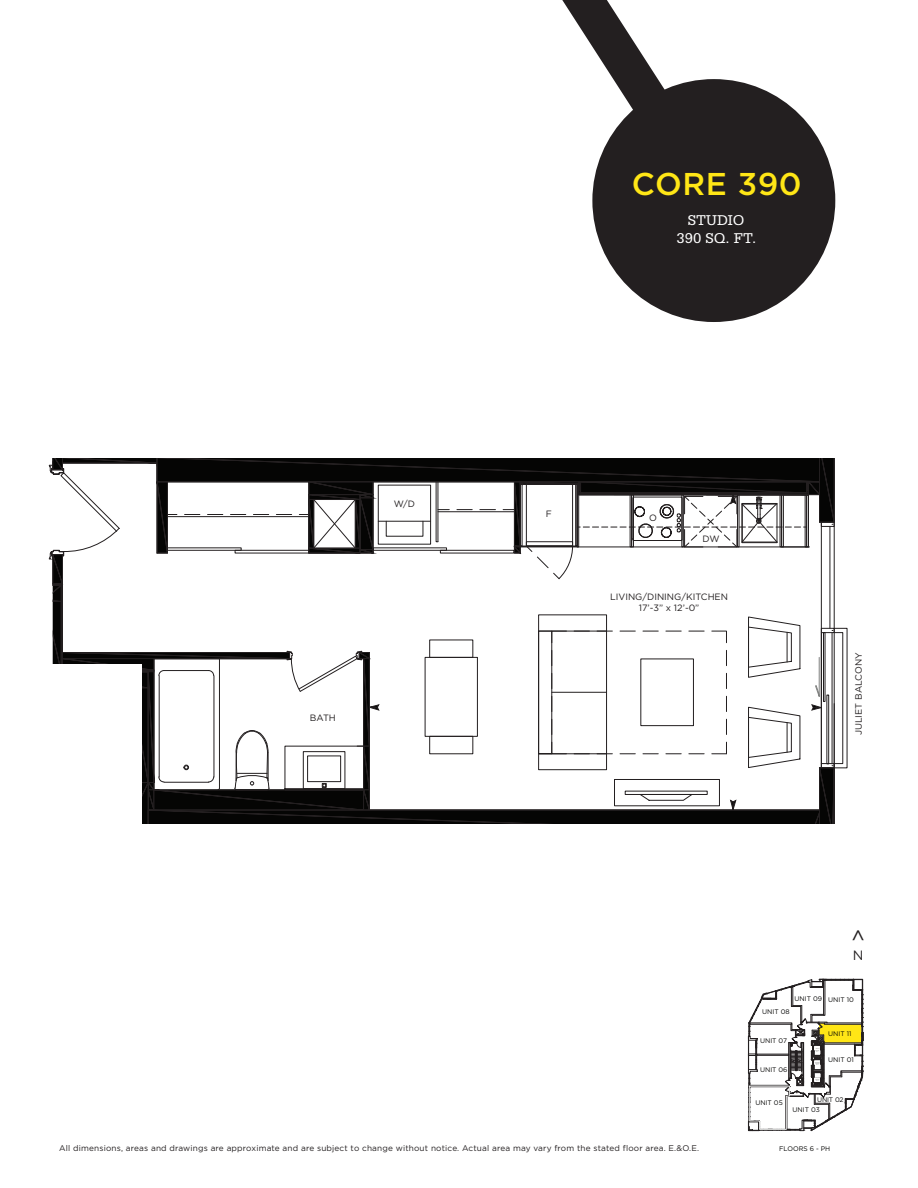
<style>
.page{position:relative;width:918px;height:1188px;background:#fff}
.page>*{position:absolute;margin:0;border:0;box-sizing:border-box;transform-origin:0 0}
.t1{font:500 31.5px "Gotham";letter-spacing:.02em;color:#ffe616}
.t2{font:21px "Gotham";color:#231f20}
.t3{font:15px/18px "Serifa";color:#fff;text-align:center}
.t4{font:13.5px "Gotham";color:#231f20}
.t5{font:9.15px/10.9px "Gotham";color:#231f20;text-align:center}
.t6{font:8.25px "Gotham";letter-spacing:.02em;color:#231f20}
.t7{font:6.6px/9.6px "Gotham";color:#050504}
</style>
<div class="page">
<svg style="left:748px;top:979px;width:116px;height:152px"></svg>
<div style="left:834px;top:632px;width:9px;height:132px;border:1px solid #231f20"></div>
<svg style="left:48px;top:458px;width:787px;height:366px"></svg>
<svg style="left:603px;top:90px;width:232px;height:232px;fill:#231f20"></svg>
<svg style="left:562px;top:0;width:204px;height:252px"></svg>
<div style="left:45px;top:664px;width:97px;height:202px;background:#fff"></div>
<h1 class="t1" style="left:632px;top:165px;width:171px">CORE 390</h1>
<p class="t5" style="left:394px;top:498px;width:23px">W/D</p>
<p class="t5" style="left:310px;top:713px;width:27px">BATH</p>
<h3 class="t3" style="left:676px;top:211px;width:81px">STUDIO<br>390 SQ. FT.</h3>
<p class="t5" style="left:546px;top:508px;width:8px">F</p>
<p class="t5" style="left:649px;top:512px;width:9px">O</p>
<p class="t5" style="left:702px;top:533px;width:19px">DW</p>
<p class="t5" style="left:610px;top:591px;width:119px">LIVING/DINING/KITCHEN<br>17’-3” x 12’-0”</p>
<p class="t5" style="left:853px;top:735px;width:84px;rotate:-90deg">JULIET BALCONY</p>
<h2 class="t2" style="left:871px;top:929px;width:15px;rotate:90deg">&lt;</h2>
<h3 class="t4" style="left:853px;top:947px;width:12px">N</h3>
<p class="t7" style="left:795px;top:994px;width:29px">UNIT 09</p>
<p class="t7" style="left:828px;top:994px;width:27px">UNIT 10</p>
<p class="t7" style="left:762px;top:1007px;width:29px">UNIT 08</p>
<p class="t7" style="left:760px;top:1036px;width:29px">UNIT 07</p>
<p class="t7" style="left:828px;top:1029px;width:25px">UNIT 11</p>
<p class="t7" style="left:828px;top:1055px;width:27px">UNIT 01</p>
<p class="t7" style="left:793px;top:1095px;width:53px;text-indent:25px">UNIT 02<br>UNIT 03</p>
<p class="t7" style="left:760px;top:1064px;width:29px">UNIT 06</p>
<p class="t7" style="left:755px;top:1098px;width:29px">UNIT 05</p>
<p class="t6" style="left:59px;top:1143px;width:641px">All dimensions, areas and drawings are approximate and are subject to change without notice. Actual area may vary from the stated floor area. E.&amp;O.E.</p>
<p class="t7" style="left:779px;top:1144px;width:53px">FLOORS 6 - PH</p>
</div>
